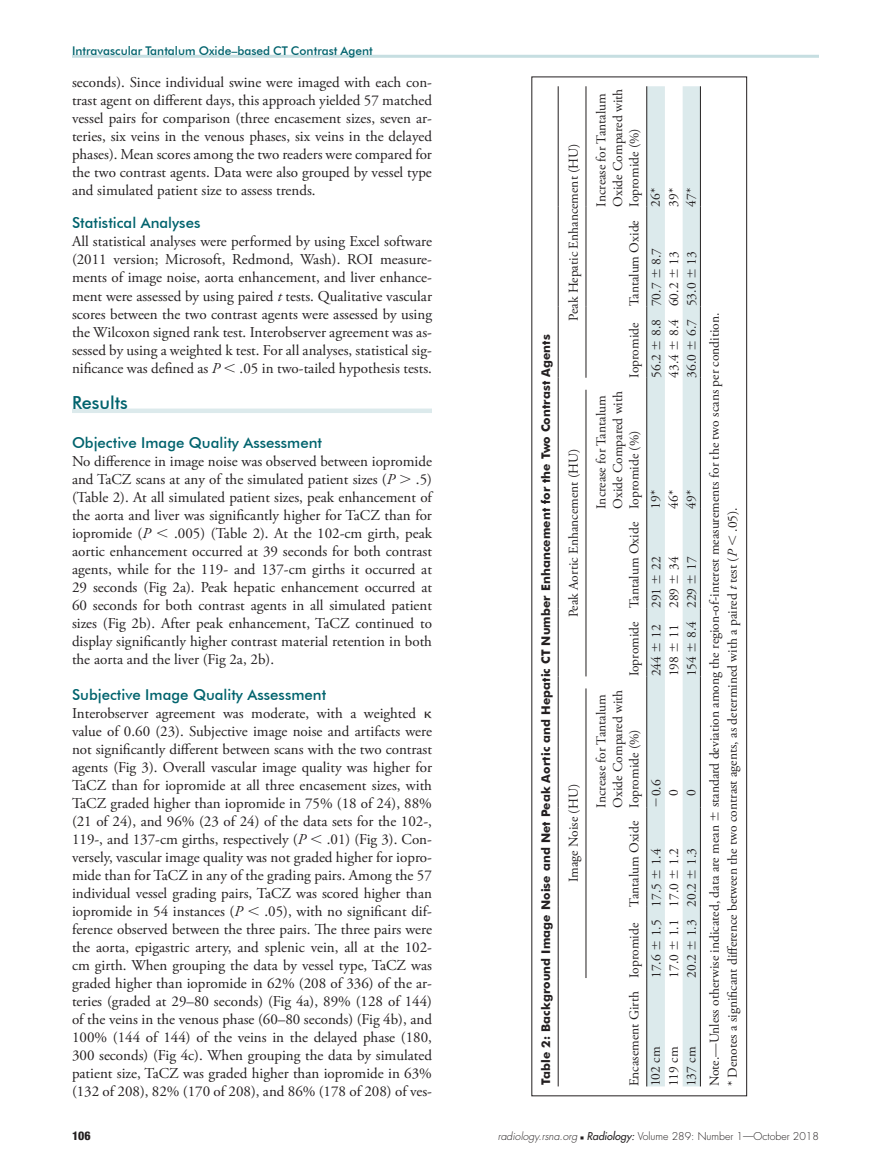
<style>
.page{position:relative;width:891px;height:1175px;background:#fff}
.page>*{position:absolute;margin:0;border:0;box-sizing:border-box;transform-origin:0 0}
.t1{font:500 18px "Futura BT";color:#00636d}
.t2{font:15px/18px "Adobe Garamond Pro";color:#231f20;text-align:justify}
.t3{font:500 15px "Futura BT";color:#00636d}
.t4{font:13.5px/16.5px "Adobe Garamond Pro";color:#231f20}
.t5{font:700 12px "Futura BT";letter-spacing:.01em;color:#231f20}
.t6{font:500 12px "Futura BT";color:#00636d}
.t7{font:800 condensed 12px "Helvetica Neue";color:#231f20}
.t8{font:300 10.5px "Futura";color:#231f20}
.s1{font-style:italic}
.s2{font-family:"Universal Greekwith Math Pi"}
.s3{font-family:"Universal Newswith Comm Pi";font-weight:400;font-size:6px}
.s4{font-weight:400;font-style:italic}
</style>
<div class="page">
<hr style="left:72px;top:55px;width:747px;height:3px;background:#c6dee1">
<svg style="left:647px;top:86px;width:53px;height:1000px;fill:#dceaec"></svg>
<hr style="left:646px;top:978px;width:1px;height:108px;background:#231f20">
<hr style="left:586px;top:306px;width:1px;height:72px;background:#231f20">
<hr style="left:586px;top:207px;width:1px;height:99px;background:#231f20">
<hr style="left:586px;top:86px;width:1px;height:121px;background:#231f20">
<hr style="left:646px;top:907px;width:1px;height:71px;background:#231f20">
<hr style="left:646px;top:807px;width:1px;height:100px;background:#231f20">
<hr style="left:646px;top:676px;width:1px;height:131px;background:#231f20">
<hr style="left:646px;top:608px;width:1px;height:68px;background:#231f20">
<hr style="left:646px;top:509px;width:1px;height:99px;background:#231f20">
<hr style="left:646px;top:378px;width:1px;height:131px;background:#231f20">
<hr style="left:646px;top:306px;width:1px;height:72px;background:#231f20">
<hr style="left:646px;top:207px;width:1px;height:99px;background:#231f20">
<hr style="left:646px;top:86px;width:1px;height:121px;background:#231f20">
<hr style="left:700px;top:978px;width:1px;height:108px;background:#231f20">
<hr style="left:700px;top:907px;width:1px;height:71px;background:#231f20">
<hr style="left:700px;top:807px;width:1px;height:100px;background:#231f20">
<hr style="left:700px;top:676px;width:1px;height:131px;background:#231f20">
<hr style="left:700px;top:608px;width:1px;height:68px;background:#231f20">
<hr style="left:700px;top:509px;width:1px;height:99px;background:#231f20">
<hr style="left:700px;top:378px;width:1px;height:131px;background:#231f20">
<hr style="left:700px;top:306px;width:1px;height:72px;background:#231f20">
<hr style="left:700px;top:207px;width:1px;height:99px;background:#231f20">
<hr style="left:700px;top:86px;width:1px;height:121px;background:#231f20">
<hr style="left:558px;top:978px;width:1px;height:108px;background:#231f20">
<hr style="left:558px;top:907px;width:1px;height:71px;background:#231f20">
<hr style="left:558px;top:807px;width:1px;height:100px;background:#231f20">
<hr style="left:558px;top:676px;width:1px;height:131px;background:#231f20">
<hr style="left:558px;top:608px;width:1px;height:68px;background:#231f20">
<hr style="left:558px;top:509px;width:1px;height:99px;background:#231f20">
<hr style="left:558px;top:378px;width:1px;height:131px;background:#231f20">
<hr style="left:558px;top:306px;width:1px;height:72px;background:#231f20">
<hr style="left:558px;top:207px;width:1px;height:99px;background:#231f20">
<hr style="left:558px;top:86px;width:1px;height:121px;background:#231f20">
<hr style="left:586px;top:688px;width:1px;height:290px;background:#231f20">
<hr style="left:586px;top:390px;width:1px;height:286px;background:#231f20">
<div style="left:531px;top:76px;width:216px;height:1020px;border:1px solid #231f20"></div>
<div style="left:72px;top:408px;width:360px;height:5px;background:#dceaec"></div>
<p class="t6" style="left:72px;top:43px;width:302px">Intravascular Tantalum Oxide–based CT Contrast Agent</p>
<p class="t2" style="left:72px;top:74px;width:362px">seconds). Since individual swine were imaged with each con&shy;trast agent on different days, this approach yielded 57 matched vessel pairs for comparison (three encasement sizes, seven ar&shy;teries, six veins in the venous phases, six veins in the delayed phases). Mean scores among the two readers were compared for the two contrast agents. Data were also grouped by vessel type and simulated patient size to assess trends.</p>
<p class="t3" style="left:72px;top:214px;width:130px">Statistical Analyses</p>
<p class="t2" style="left:72px;top:233px;width:362px">All statistical analyses were performed by using Excel software (2011 version; Microsoft, Redmond, Wash). ROI measure&shy;ments of image noise, aorta enhancement, and liver enhance&shy;ment were assessed by using paired <span class="s1">t</span> tests. Qualitative vascular scores between the two contrast agents were assessed by using the Wilcoxon signed rank test. Interobserver agreement was as&shy;sessed by using a weighted k test. For all analyses, statistical sig&shy;nificance was defined as <span class="s1">P</span> <span class="s2">,</span> .05 in two-tailed hypothesis tests.</p>
<p class="t1" style="left:72px;top:391px;width:57px">Results</p>
<p class="t3" style="left:72px;top:433px;width:252px">Objective Image Quality Assessment</p>
<p class="t2" style="left:72px;top:452px;width:362px">No difference in image noise was observed between iopromide and TaCZ scans at any of the simulated patient sizes (<span class="s1">P</span> <span class="s2">.</span> .5) (Table 2). At all simulated patient sizes, peak enhancement of the aorta and liver was significantly higher for TaCZ than for iopromide (<span class="s1">P</span> <span class="s2">,</span> .005) (Table 2). At the 102-cm girth, peak aortic enhancement occurred at 39 seconds for both contrast agents, while for the 119- and 137-cm girths it occurred at 29 seconds (Fig 2a). Peak hepatic enhancement occurred at 60 seconds for both contrast agents in all simulated patient sizes (Fig 2b). After peak enhancement, TaCZ continued to display significantly higher contrast material retention in both the aorta and the liver (Fig 2a, 2b).</p>
<p class="t3" style="left:72px;top:685px;width:256px">Subjective Image Quality Assessment</p>
<p class="t2" style="left:72px;top:704px;width:362px;text-align:left">Interobserver agreement was moderate, with a weighted value of 0.60 (23). Subjective image noise and artifacts were not significantly different between scans with the two contrast agents (Fig 3). Overall vascular image quality was higher for TaCZ than for iopromide at all three encasement sizes, with TaCZ graded higher than iopromide in 75% (18 of 24), 88% (21 of 24), and 96% (23 of 24) of the data sets for the 102-, 119-, and 137-cm girths, respectively (<span class="s1">P</span> <span class="s2">,</span> .01) (Fig 3). Con&shy;versely, vascular image quality was not graded higher for iopro&shy;mide than for TaCZ in any of the grading pairs. Among the 57 individual vessel grading pairs, TaCZ was scored higher than iopromide in 54 instances (<span class="s1">P</span> <span class="s2">,</span> .05), with no significant dif&shy;ference observed between the three pairs. The three pairs were the aorta, epigastric artery, and splenic vein, all at the 102- cm girth. When grouping the data by vessel type, TaCZ was graded higher than iopromide in 62% (208 of 336) of the ar&shy;teries (graded at 29–80 seconds) (Fig 4a), 89% (128 of 144) of the veins in the venous phase (60–80 seconds) (Fig 4b), and 100% (144 of 144) of the veins in the delayed phase (180, 300 seconds) (Fig 4c). When grouping the data by simulated patient size, TaCZ was graded higher than iopromide in 63% (132 of 208), 82% (170 of 208), and 86% (178 of 208) of ves-</p>
<p class="t5" style="left:539px;top:1084px;width:752px;rotate:-90deg">Table 2: Background Image Noise and Net Peak Aortic and Hepatic CT Number Enhancement for the Two Contrast Agents</p>
<p class="t4" style="left:566px;top:321px;width:179px;rotate:-90deg">Peak Hepatic Enhancement (HU)</p>
<p class="t4" style="left:566px;top:617px;width:170px;rotate:-90deg">Peak Aortic Enhancement (HU)</p>
<p class="t4" style="left:566px;top:882px;width:100px;rotate:-90deg">Image Noise (HU)</p>
<p class="t4" style="left:593px;top:207px;width:119px;rotate:-90deg">Increase for Tantalum<br>Oxide Compared with<br>Iopromide (%)</p>
<p class="t4" style="left:626px;top:378px;width:159px;rotate:-90deg">Iopromide Tantalum Oxide</p>
<p class="t4" style="left:593px;top:509px;width:119px;rotate:-90deg">Increase for Tantalum<br>Oxide Compared with<br>Iopromide (%)</p>
<p class="t4" style="left:626px;top:676px;width:156px;rotate:-90deg">Iopromide Tantalum Oxide</p>
<p class="t4" style="left:593px;top:807px;width:119px;rotate:-90deg">Increase for Tantalum<br>Oxide Compared with<br>Iopromide (%)</p>
<p class="t4" style="left:626px;top:978px;width:159px;rotate:-90deg">Iopromide Tantalum Oxide</p>
<p class="t4" style="left:626px;top:1086px;width:97px;rotate:-90deg">Encasement Girth</p>
<p class="t4" style="left:648px;top:207px;width:20px;rotate:-90deg">26*</p>
<p class="t4" style="left:683px;top:207px;width:20px;rotate:-90deg">47*</p>
<p class="t4" style="left:666px;top:207px;width:20px;rotate:-90deg">39*</p>
<p class="t4" style="left:648px;top:378px;width:131px;rotate:-90deg">56.2 <span class="s2">6</span> 8.8 70.7 <span class="s2">6</span> 8.7</p>
<p class="t4" style="left:684px;top:378px;width:128px;rotate:-90deg">36.0 <span class="s2">6</span> 6.7 53.0 <span class="s2">6</span> 13</p>
<p class="t4" style="left:666px;top:378px;width:128px;rotate:-90deg">43.4 <span class="s2">6</span> 8.4 60.2 <span class="s2">6</span> 13</p>
<p class="t4" style="left:666px;top:509px;width:20px;rotate:-90deg">46*</p>
<p class="t4" style="left:648px;top:509px;width:20px;rotate:-90deg">19*</p>
<p class="t4" style="left:683px;top:509px;width:20px;rotate:-90deg">49*</p>
<p class="t4" style="left:684px;top:676px;width:121px;rotate:-90deg">154 <span class="s2">6</span> 8.4 229 <span class="s2">6</span> 17</p>
<p class="t4" style="left:666px;top:676px;width:121px;rotate:-90deg">198 <span class="s2">6</span> 11 289 <span class="s2">6</span> 34</p>
<p class="t4" style="left:648px;top:676px;width:121px;rotate:-90deg">244 <span class="s2">6</span> 12 291 <span class="s2">6</span> 22</p>
<p class="t4" style="left:648px;top:807px;width:30px;rotate:-90deg"><span class="s2">2</span>0.6</p>
<p class="t4" style="left:666px;top:796px;width:8px;rotate:-90deg">0</p>
<p class="t4" style="left:683px;top:796px;width:8px;rotate:-90deg">0</p>
<p class="t4" style="left:648px;top:978px;width:131px;rotate:-90deg">17.6 <span class="s2">6</span> 1.5 17.5 <span class="s2">6</span> 1.4</p>
<p class="t4" style="left:666px;top:978px;width:131px;rotate:-90deg">17.0 <span class="s2">6</span> 1.1 17.0 <span class="s2">6</span> 1.2</p>
<p class="t4" style="left:684px;top:978px;width:131px;rotate:-90deg">20.2 <span class="s2">6</span> 1.3 20.2 <span class="s2">6</span> 1.3</p>
<p class="t4" style="left:648px;top:1086px;width:41px;rotate:-90deg">102 cm</p>
<p class="t4" style="left:666px;top:1086px;width:41px;rotate:-90deg">119 cm</p>
<p class="t4" style="left:683px;top:1086px;width:41px;rotate:-90deg">137 cm</p>
<p class="t4" style="left:706px;top:1086px;width:775px;line-height:18px;rotate:-90deg">Note.—Unless otherwise indicated, data are mean <span class="s2">6</span> standard deviation among the region-of-interest measurements for the two scans per condition. * Denotes a significant difference between the two contrast agents, as determined with a paired <span class="s1">t</span> test (<span class="s1">P</span> <span class="s2">,</span> .05).</p>
<p class="t7" style="left:72px;top:1128px;width:20px">106</p>
<p class="t8" style="left:498px;top:1129px;width:323px"><span class="s1">radiology.rsna.org</span> <span class="s3">n</span> <span class="s4">Radiology:</span> Volume 289: Number 1—October 2018</p>
</div>
